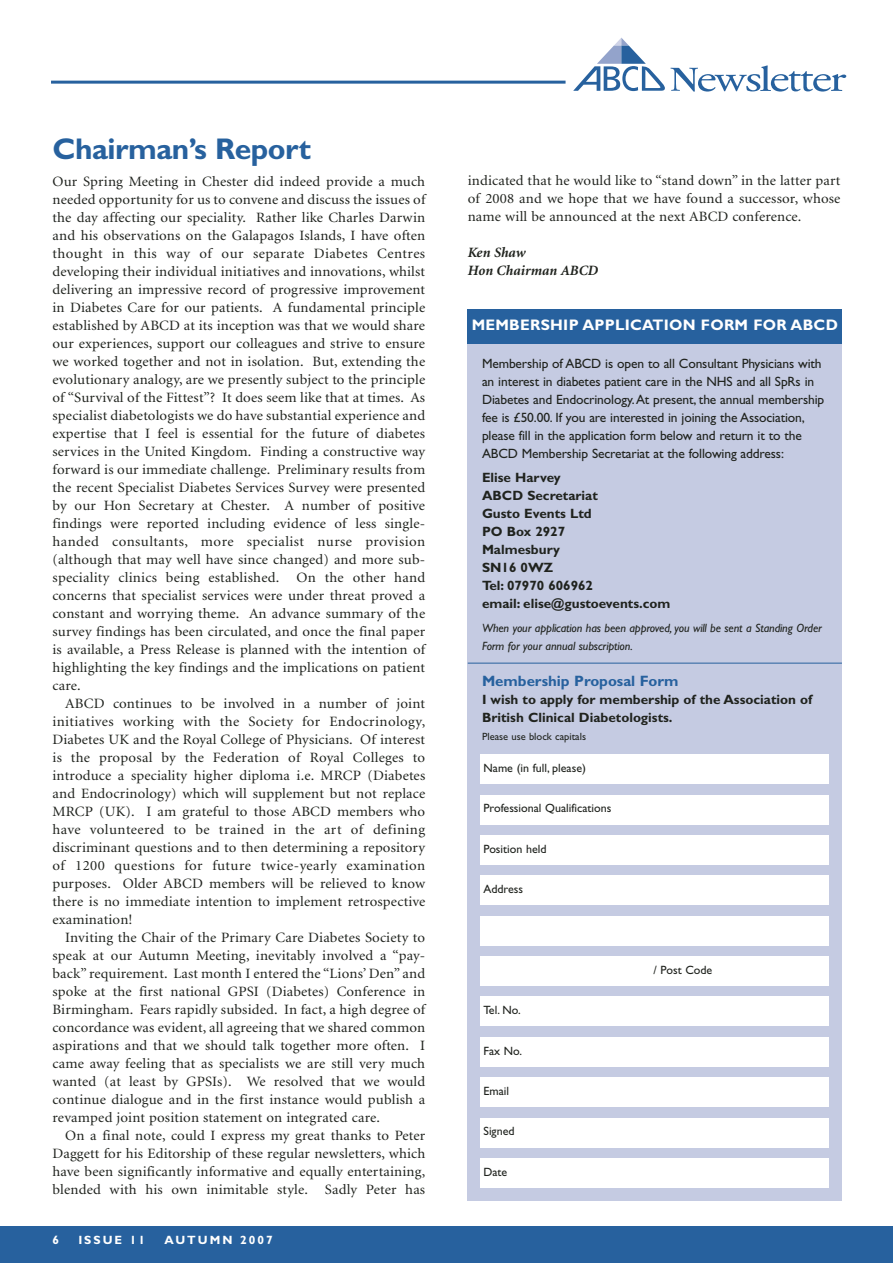
<style>
.page{position:relative;width:893px;height:1263px;background:#fff}
.page>*{position:absolute;margin:0;border:0;box-sizing:border-box;transform-origin:0 0}
.t1{font:700 30px "Gill Sans";letter-spacing:-.015em;color:#27619e}
.t2{font:700 15.3px "Gill Sans";letter-spacing:.015em;color:#fff}
.t3{font:700 15px "Gill Sans";color:#27619e}
.t4{font:14.25px/18px "Minion";letter-spacing:.01em;color:#20231e;text-align:justify;scale:1.04 1}
.t5{font:italic 700 14.25px/18px "Minion";color:#20231e}
.t6{font:13.5px/18px "Gill Sans";letter-spacing:-.01em;color:#20231e}
.t7{font:700 13.5px/18px "Gill Sans";color:#20231e}
.t8{font:12px "Gill Sans";color:#20231e}
.t9{font:italic 12px/18px "Gill Sans";letter-spacing:-.01em;color:#20231e}
.t10{font:700 12px "Gill Sans";letter-spacing:.165em;color:#fff}
.t11{font:10.5px "Gill Sans";color:#20231e}
</style>
<div class="page">
<div style="left:0;top:1226px;width:893px;height:37px;background:#27619e"></div>
<div style="left:468px;top:340px;width:374px;height:860px;background:#c5cbe2"></div>
<div style="left:468px;top:309px;width:374px;height:34px;background:#27619e"></div>
<hr style="left:468px;top:663px;width:374px;height:1px;background:#27619e">
<hr style="left:51px;top:81px;width:515px;height:3px;background:#27619e">
<div style="left:480px;top:754px;width:349px;height:30px;background:#fff"></div>
<div style="left:480px;top:795px;width:349px;height:29px;background:#fff"></div>
<div style="left:480px;top:835px;width:349px;height:30px;background:#fff"></div>
<div style="left:480px;top:875px;width:349px;height:30px;background:#fff"></div>
<div style="left:480px;top:916px;width:349px;height:29px;background:#fff"></div>
<div style="left:480px;top:956px;width:349px;height:30px;background:#fff"></div>
<div style="left:480px;top:996px;width:349px;height:30px;background:#fff"></div>
<div style="left:480px;top:1037px;width:349px;height:30px;background:#fff"></div>
<div style="left:480px;top:1077px;width:349px;height:30px;background:#fff"></div>
<div style="left:480px;top:1117px;width:349px;height:30px;background:#fff"></div>
<div style="left:480px;top:1158px;width:349px;height:30px;background:#fff"></div>
<svg style="left:573px;top:38px;width:273px;height:54px"></svg>
<h1 class="t1" style="left:53px;top:139px;width:260px">Chairman’s Report</h1>
<p class="t4" style="left:53px;top:174px;width:360px">Our Spring Meeting in Chester did indeed provide a much needed opportunity for us to convene and discuss the issues of the day affecting our speciality. Rather like Charles Darwin and his observations on the Galapagos Islands, I have often thought in this way of our separate Diabetes Centres developing their individual initiatives and innovations, whilst delivering an impressive record of progressive improvement in Diabetes Care for our patients. A fundamental principle established by ABCD at its inception was that we would share our experiences, support our colleagues and strive to ensure we worked together and not in isolation. But, extending the evolutionary analogy, are we presently subject to the principle of “Survival of the Fittest”? It does seem like that at times. As specialist diabetologists we do have substantial experience and expertise that I feel is essential for the future of diabetes services in the United Kingdom. Finding a constructive way forward is our immediate challenge. Preliminary results from the recent Specialist Diabetes Services Survey were presented by our Hon Secretary at Chester. A number of positive findings were reported including evidence of less single&shy;handed consultants, more specialist nurse provision (although that may well have since changed) and more sub&shy;speciality clinics being established. On the other hand concerns that specialist services were under threat proved a constant and worrying theme. An advance summary of the survey findings has been circulated, and once the final paper is available, a Press Release is planned with the intention of highlighting the key findings and the implications on patient care.</p>
<p class="t4" style="left:53px;top:696px;width:360px;text-indent:13px">ABCD continues to be involved in a number of joint initiatives working with the Society for Endocrinology, Diabetes UK and the Royal College of Physicians. Of interest is the proposal by the Federation of Royal Colleges to introduce a speciality higher diploma i.e. MRCP (Diabetes and Endocrinology) which will supplement but not replace MRCP (UK). I am grateful to those ABCD members who have volunteered to be trained in the art of defining discriminant questions and to then determining a repository of 1200 questions for future twice-yearly examination purposes. Older ABCD members will be relieved to know there is no immediate intention to implement retrospective examination!</p>
<p class="t4" style="left:53px;top:930px;width:360px;text-indent:13px">Inviting the Chair of the Primary Care Diabetes Society to speak at our Autumn Meeting, inevitably involved a “pay&shy;back” requirement. Last month I entered the “Lions’ Den” and spoke at the first national GPSI (Diabetes) Conference in Birmingham. Fears rapidly subsided. In fact, a high degree of concordance was evident, all agreeing that we shared common aspirations and that we should talk together more often. I came away feeling that as specialists we are still very much wanted (at least by GPSIs). We resolved that we would continue dialogue and in the first instance would publish a revamped joint position statement on integrated care.</p>
<p class="t4" style="left:53px;top:1128px;width:360px;text-indent:13px">On a final note, could I express my great thanks to Peter Daggett for his Editorship of these regular newsletters, which have been significantly informative and equally entertaining, blended with his own inimitable style. Sadly Peter has</p>
<p class="t10" style="left:53px;top:1236px;width:8px">6</p>
<p class="t10" style="left:78px;top:1236px;width:68px">ISSUE 11</p>
<p class="t10" style="left:164px;top:1236px;width:110px">AUTUMN 2007</p>
<p class="t4" style="left:468px;top:173px;width:360px">indicated that he would like to “stand down” in the latter part of 2008 and we hope that we have found a successor, whose name will be announced at the next ABCD conference.</p>
<p class="t5" style="left:468px;top:245px;width:132px">Ken Shaw<br>Hon Chairman ABCD</p>
<p class="t2" style="left:472px;top:319px;width:368px">MEMBERSHIP APPLICATION FORM FOR ABCD</p>
<p class="t6" style="left:482px;top:356px;width:344px">Membership of ABCD is open to all Consultant Physicians with an interest in diabetes patient care in the NHS and all SpRs in Diabetes and Endocrinology.At present, the annual membership fee is £50.00. If you are interested in joining the Association, please fill in the application form below and return it to the ABCD Membership Secretariat at the following address:</p>
<p class="t7" style="left:482px;top:470px;width:190px">Elise Harvey<br>ABCD Secretariat<br>Gusto Events Ltd<br>PO Box 2927<br>Malmesbury<br>SN16 0WZ<br>Tel: 07970 606962<br>email: elise@gustoevents.com</p>
<p class="t9" style="left:482px;top:620px;width:341px">When your application has been approved, you will be sent a Standing Order<br>Form for your annual subscription.</p>
<p class="t3" style="left:482px;top:675px;width:198px">Membership Proposal Form</p>
<p class="t7" style="left:482px;top:692px;width:332px">I wish to apply for membership of the Association of<br>British Clinical Diabetologists.</p>
<p class="t11" style="left:482px;top:733px;width:106px">Please use block capitals</p>
<p class="t8" style="left:483px;top:764px;width:104px">Name (in full, please)</p>
<p class="t8" style="left:483px;top:804px;width:129px">Professional Qualifications</p>
<p class="t8" style="left:483px;top:844px;width:65px">Position held</p>
<p class="t8" style="left:483px;top:885px;width:41px">Address</p>
<p class="t8" style="left:483px;top:1006px;width:39px">Tel. No.</p>
<p class="t8" style="left:483px;top:1046px;width:40px">Fax No.</p>
<p class="t8" style="left:483px;top:1087px;width:27px">Email</p>
<p class="t8" style="left:483px;top:1127px;width:33px">Signed</p>
<p class="t8" style="left:483px;top:1167px;width:25px">Date</p>
<p class="t8" style="left:654px;top:965px;width:60px">/ Post Code</p>
</div>
